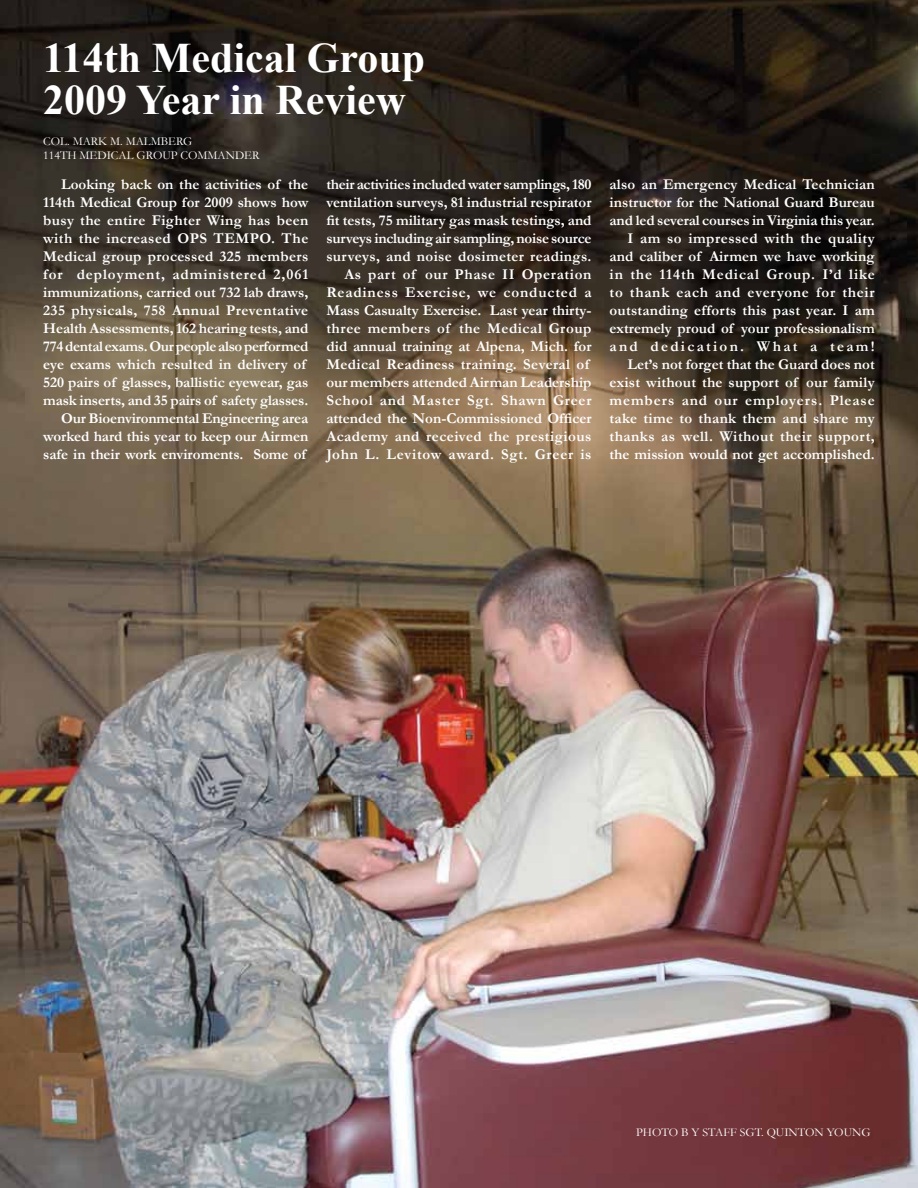
<style>
.page{position:relative;width:918px;height:1188px;background:#fff}
.page>*{position:absolute;margin:0;border:0;box-sizing:border-box;transform-origin:0 0}
.t1{font:700 42px/42px "Times New Roman";color:#fff}
.t2{font:700 15px/18px "Garamond";color:#fff;text-align:right}
.t3{font:12px/14.4px "Garamond";color:#fff}
</style>
<div class="page">
<img style="left:0;top:0;width:918px;height:1188px">
<h1 class="t1" style="left:43px;top:37px;width:383px">114th Medical Group<br>2009 Year in Review</h1>
<p class="t3" style="left:43px;top:133px;width:218px">COL. MARK M. MALMBERG<br>114TH MEDICAL GROUP COMMANDER</p>
<p class="t2" style="left:43px;top:175px;width:267px">Looking back on the activities of the 114th Medical Group for 2009 shows how busy the entire Fighter Wing has been with the increased OPS TEMPO. The Medical group processed 325 members for deployment, administered 2,061 immunizations, carried out 732 lab draws, 235 physicals, 758 Annual Preventative Health Assessments, 162 hearing tests, and 774 dental exams. Our people also performed eye exams which resulted in delivery of 520 pairs of glasses, ballistic eyewear, gas mask inserts, and 35 pairs of safety glasses.<br>Our Bioenvironmental Engineering area worked hard this year to keep our Airmen safe in their work enviroments. Some of</p>
<p class="t2" style="left:326px;top:175px;width:267px">their activities included water samplings, 180 ventilation surveys, 81 industrial respirator fit tests, 75 military gas mask testings, and surveys including air sampling, noise source surveys, and noise dosimeter readings.<br>As part of our Phase II Operation Readiness Exercise, we conducted a Mass Casualty Exercise. Last year thirty&shy;three members of the Medical Group did annual training at Alpena, Mich. for Medical Readiness training. Several of our members attended Airman Leadership School and Master Sgt. Shawn Greer attended the Non-Commissioned Officer Academy and received the prestigious John L. Levitow award. Sgt. Greer is</p>
<p class="t2" style="left:610px;top:175px;width:267px">also an Emergency Medical Technician instructor for the National Guard Bureau and led several courses in Virginia this year.<br>I am so impressed with the quality and caliber of Airmen we have working in the 114th Medical Group. I’d like to thank each and everyone for their outstanding efforts this past year. I am extremely proud of your professionalism and dedication. What a team!<br>Let’s not forget that the Guard does not exist without the support of our family members and our employers. Please take time to thank them and share my thanks as well. Without their support, the mission would not get accomplished.</p>
<p class="t3" style="left:636px;top:1125px;width:236px">PHOTO B Y STAFF SGT. QUINTON YOUNG</p>
</div>
